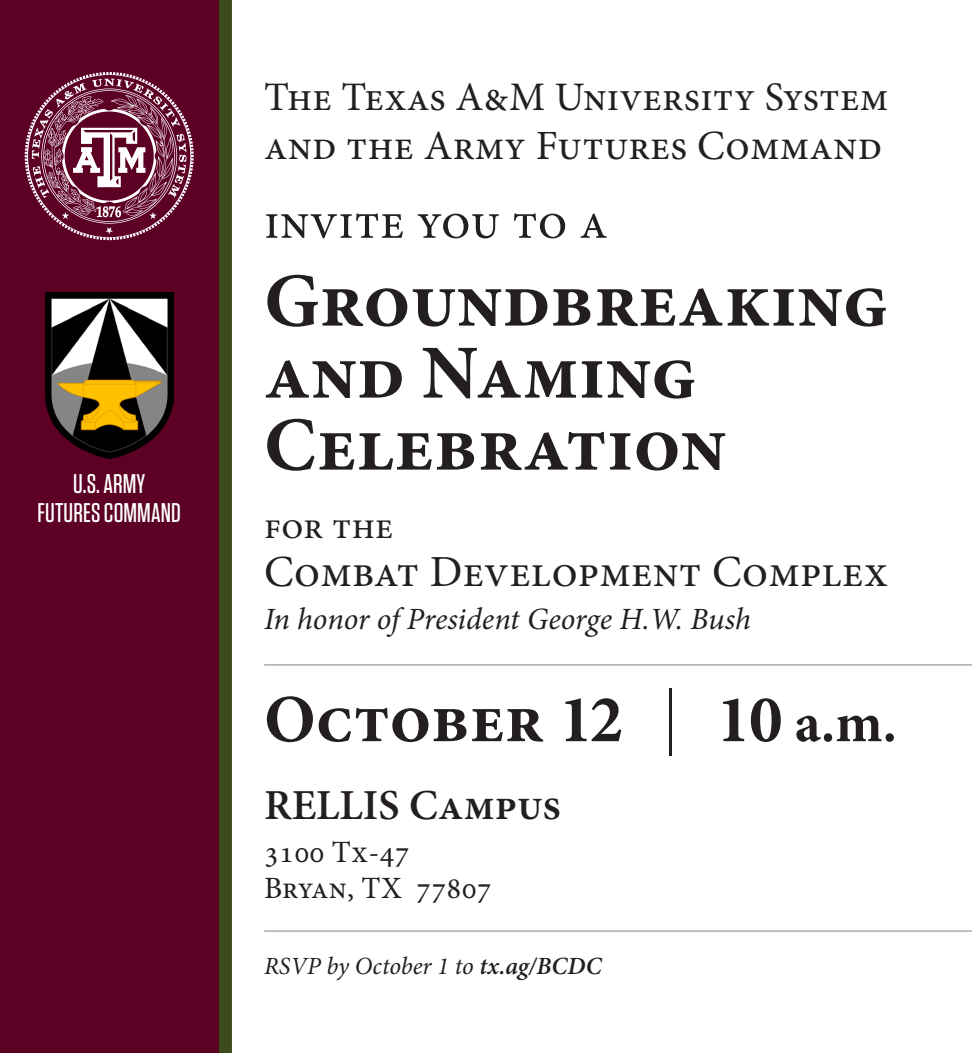
<style>
.page{position:relative;width:972px;height:1053px;background:#fff}
.page>*{position:absolute;margin:0;border:0;box-sizing:border-box;transform-origin:0 0}
.t1{font:700 76.5px/72px "Minion Pro";color:#231f20}
.t2{font:700 67.5px "Minion Pro";letter-spacing:-.005em;color:#231f20}
.t3{font:50.62px "Minion Pro";letter-spacing:.005em;color:#231f20}
.t4{font:44.55px "Minion Pro";letter-spacing:.005em;color:#231f20}
.t5{font:600 42.75px "Minion Pro";color:#231f20}
.t6{font:41.62px "Minion Pro";letter-spacing:.005em;color:#231f20}
.t7{font:40.5px "Minion Pro";letter-spacing:.005em;color:#231f20}
.t8{font:37.8px "Minion Pro";letter-spacing:.005em;color:#231f20}
.t9{font:italic 31.05px "Minion Pro";letter-spacing:-.005em;color:#231f20}
.t10{font:31.05px "Minion Pro";letter-spacing:.005em;color:#231f20}
.t11{font:500 27px/29.2px "Tungsten";letter-spacing:.005em;color:#fff;text-align:center}
.t12{font:italic 24.75px "Minion Pro";color:#231f20}
.s1{font-family:"Helvetica Neue LT Std";font-weight:100}
.s2{font-size:56.25px}
.s3{font-weight:600}
</style>
<div class="page">
<div style="left:218px;top:0;width:14px;height:1053px;background:#3d4a1b"></div>
<div style="left:0;top:0;width:218px;height:1053px;background:#5c0024"></div>
<svg style="left:25px;top:72px;width:169px;height:168px"></svg>
<hr style="left:264px;top:665px;width:708px;height:1px;background:#808285">
<hr style="left:264px;top:931px;width:708px;height:1px;background:#808285">
<img style="left:45px;top:292px;width:128px;height:166px">
<p class="t11" style="left:38px;top:469px;width:145px">U.S. ARMY<br>FUTURES COMMAND</p>
<p class="t7" style="left:264px;top:70px;width:626px">The Texas A&amp;M University System</p>
<p class="t6" style="left:264px;top:118px;width:619px">and the Army Futures Command</p>
<p class="t3" style="left:264px;top:188px;width:345px">invite you to a</p>
<p class="t1" style="left:264px;top:264px;width:626px">Groundbreaking</p>
<p class="t1" style="left:264px;top:336px;width:464px">and Naming<br>Celebration</p>
<p class="t8" style="left:264px;top:500px;width:131px">for the</p>
<p class="t4" style="left:264px;top:542px;width:626px">Combat Development Complex</p>
<p class="t9" style="left:264px;top:598px;width:488px">In honor of President George H.W. Bush</p>
<p class="t2" style="left:264px;top:672px;width:634px">October 12 <span class="s1">|</span> 10 <span class="s2">a.m.</span></p>
<p class="t5" style="left:264px;top:776px;width:299px">RELLIS Campus</p>
<p class="t10" style="left:264px;top:831px;width:147px">3100 Tx-47</p>
<p class="t10" style="left:264px;top:867px;width:229px">Bryan, TX 77807</p>
<p class="t12" style="left:264px;top:949px;width:339px">RSVP by October 1 to <span class="s3">tx.ag/BCDC</span></p>
</div>
